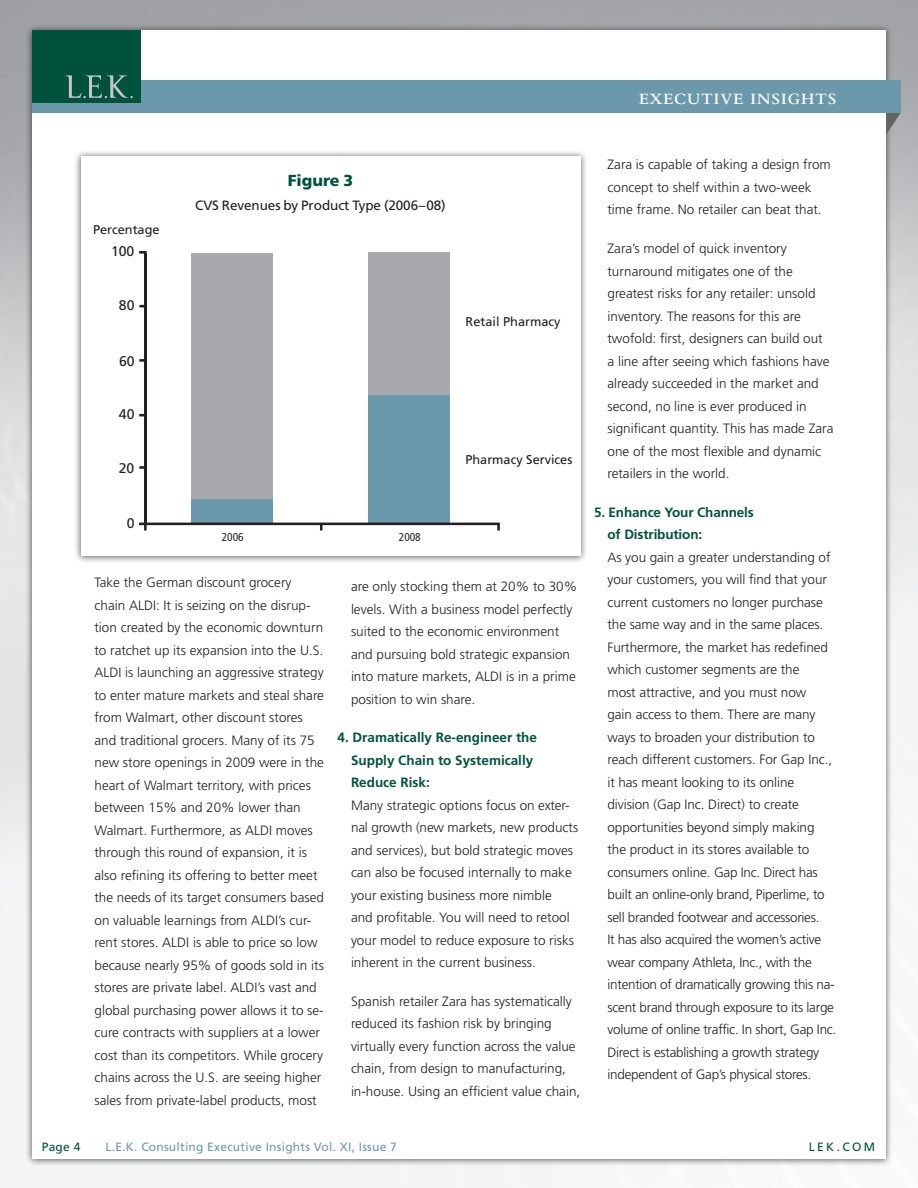
<style>
.page{position:relative;width:918px;height:1188px;background:#fff}
.page>*{position:absolute;margin:0;border:0;box-sizing:border-box;transform-origin:0 0}
.t1{font:600 16.5px "Bembo";letter-spacing:.06em;color:#fff}
.t2{font:900 15.9px "Frutiger";color:#00523c}
.t3{font:13.95px "Frutiger";color:#231f20}
.Bullets{font:300 13.5px/22.5px "Frutiger";color:#231f20}
.t4{font:13.5px "Frutiger";letter-spacing:-.005em;color:#231f20}
.t5{font:12.75px "Frutiger";color:#231f20}
.t6{font:12px "Frutiger";letter-spacing:.02em;color:#6c98ac}
.t7{font:12px "Frutiger";letter-spacing:.2em;color:#00523c}
.t8{font:condensed 11.4px "Frutiger";color:#231f20}
.s1{font-weight:700;color:#00523c}
</style>
<div class="page">
<div style="left:25px;top:23px;width:868px;height:1143px;background:#231f20;opacity:.75"></div>
<div style="left:32px;top:31px;width:854px;height:1128px;background:#fff"></div>
<svg style="left:886px;top:113px;width:14px;height:22px"></svg>
<div style="left:32px;top:81px;width:868px;height:32px;background:#6c98ac"></div>
<div style="left:32px;top:31px;width:108px;height:72px;background:#00523c"></div>
<svg style="left:66px;top:75px;width:67px;height:23px"></svg>
<div style="left:74px;top:149px;width:514px;height:415px;background:#231f20;opacity:.75"></div>
<div style="left:81px;top:157px;width:499px;height:399px;background:#fff"></div>
<svg style="left:139px;top:251px;width:361px;height:280px"></svg>
<p class="t1" style="left:639px;top:89px;width:199px">EXECUTIVE INSIGHTS</p>
<p class="t5" style="left:93px;top:223px;width:68px">Percentage</p>
<p class="t3" style="left:111px;top:243px;width:25px">100</p>
<p class="t3" style="left:119px;top:297px;width:17px">80</p>
<p class="t3" style="left:119px;top:353px;width:17px">60</p>
<p class="t3" style="left:119px;top:406px;width:17px">40</p>
<p class="t3" style="left:119px;top:460px;width:17px">20</p>
<p class="t3" style="left:127px;top:515px;width:9px">0</p>
<p class="t2" style="left:288px;top:171px;width:67px">Figure 3</p>
<p class="t4" style="left:195px;top:198px;width:252px">CVS Revenues by Product Type (2006–08)</p>
<p class="t5" style="left:466px;top:315px;width:96px">Retail Pharmacy</p>
<p class="t8" style="left:222px;top:530px;width:23px">2006</p>
<p class="t8" style="left:399px;top:530px;width:23px">2008</p>
<p class="t5" style="left:465px;top:453px;width:108px">Pharmacy Services</p>
<p class="Bullets" style="left:94px;top:572px;width:231px">Take the German discount grocery chain ALDI: It is seizing on the disrup&shy;tion created by the economic downturn to ratchet up its expansion into the U.S.<br>ALDI is launching an aggressive strategy to enter mature markets and steal share from Walmart, other discount stores and traditional grocers. Many of its 75 new store openings in 2009 were in the heart of Walmart territory, with prices between 15% and 20% lower than Walmart. Furthermore, as ALDI moves through this round of expansion, it is also refining its offering to better meet the needs of its target consumers based on valuable learnings from ALDI’s cur&shy;rent stores. ALDI is able to price so low because nearly 95% of goods sold in its stores are private label. ALDI’s vast and global purchasing power allows it to se&shy;cure contracts with suppliers at a lower cost than its competitors. While grocery chains across the U.S. are seeing higher sales from private-label products, most</p>
<p class="Bullets" style="left:351px;top:575px;width:228px">are only stocking them at 20% to 30% levels. With a business model perfectly suited to the economic environment and pursuing bold strategic expansion into mature markets, ALDI is in a prime position to win share.</p>
<p class="Bullets" style="left:351px;top:727px;width:229px;text-indent:-14px"><span class="s1">4. Dramatically Re-engineer the Supply Chain to Systemically Reduce Risk:<br></span>Many strategic options focus on exter&shy;nal growth (new markets, new products and services), but bold strategic moves can also be focused internally to make your existing business more nimble<br>and profitable. You will need to retool your model to reduce exposure to risks inherent in the current business.</p>
<p class="Bullets" style="left:351px;top:990px;width:231px">Spanish retailer Zara has systematically reduced its fashion risk by bringing virtually every function across the value chain, from design to manufacturing, in-house. Using an efficient value chain,</p>
<p class="Bullets" style="left:608px;top:154px;width:225px">Zara is capable of taking a design from concept to shelf within a two-week time frame. No retailer can beat that.</p>
<p class="Bullets" style="left:608px;top:237px;width:228px">Zara’s model of quick inventory turnaround mitigates one of the greatest risks for any retailer: unsold inventory. The reasons for this are twofold: first, designers can build out<br>a line after seeing which fashions have already succeeded in the market and second, no line is ever produced in significant quantity. This has made Zara one of the most flexible and dynamic retailers in the world.</p>
<p class="Bullets" style="left:608px;top:501px;width:230px;text-indent:-14px"><span class="s1">5. Enhance Your Channels<br>of Distribution:<br></span>As you gain a greater understanding of your customers, you will find that your current customers no longer purchase the same way and in the same places.<br>Furthermore, the market has redefined which customer segments are the<br>most attractive, and you must now<br>gain access to them. There are many ways to broaden your distribution to reach different customers. For Gap Inc., it has meant looking to its online division (Gap Inc. Direct) to create opportunities beyond simply making the product in its stores available to consumers online. Gap Inc. Direct has built an online-only brand, Piperlime, to sell branded footwear and accessories.<br>It has also acquired the women’s active wear company Athleta, Inc., with the intention of dramatically growing this na&shy;scent brand through exposure to its large volume of online traffic. In short, Gap Inc.<br>Direct is establishing a growth strategy independent of Gap’s physical stores.</p>
<p class="t7" style="left:42px;top:1139px;width:40px">Page 4</p>
<p class="t6" style="left:106px;top:1139px;width:293px">L.E.K. Consulting Executive Insights Vol. XI, Issue 7</p>
<p class="t7" style="left:809px;top:1140px;width:68px">LEK.COM</p>
</div>
